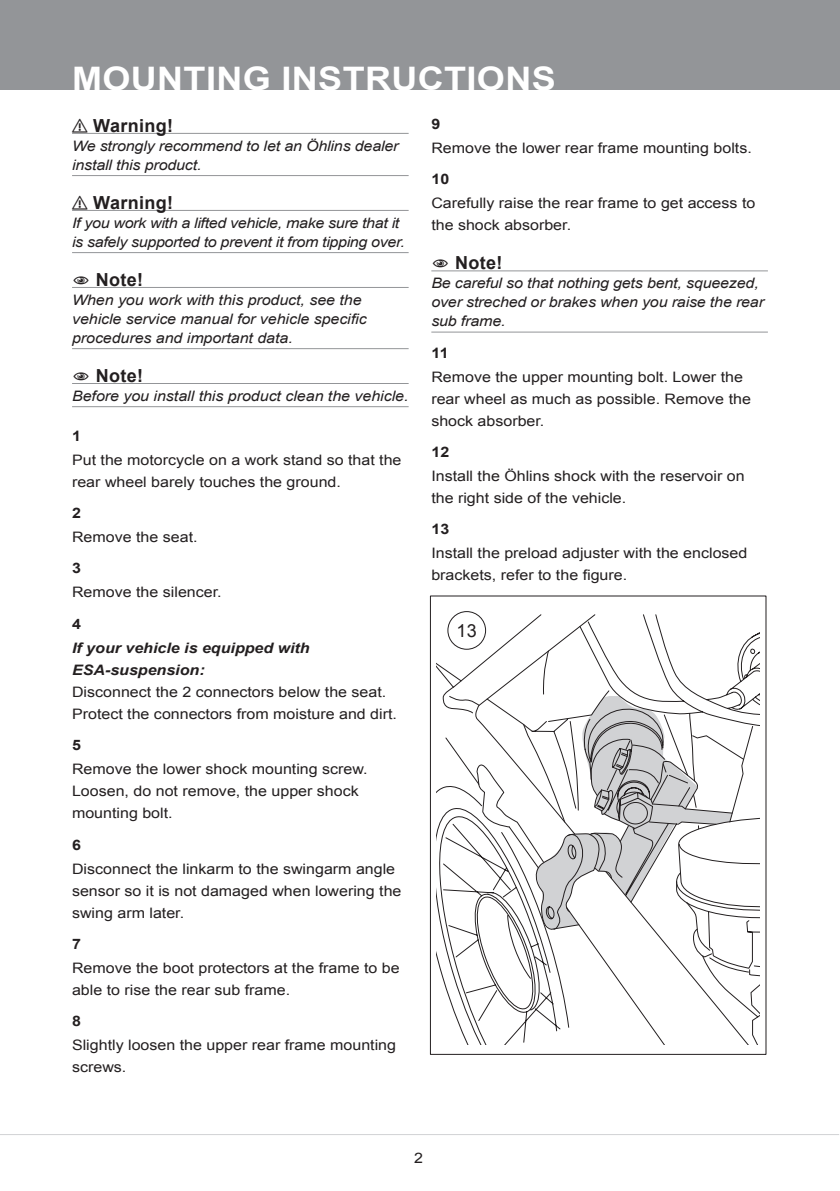
<style>
.page{position:relative;width:840px;height:1191px;background:#fff}
.page>*{position:absolute;margin:0;border:0;box-sizing:border-box;transform-origin:0 0}
._3_Header_Page_heade{font:700 32.4px "Arial";letter-spacing:.01em;color:#fff;scale:1.11 1}
.t1{font:700 18px "Arial";color:#231f20}
._10_Figure_no{font:18px "Arial";color:#231f20}
._6_Body_type{font:14.4px/22px "Arial";color:#231f20;scale:1.11 1}
._9_Body_Type_Italic{font:italic 14.4px/19px "Arial";letter-spacing:-.01em;color:#231f20;scale:1.11 1}
._6_Body_type-2{font:italic 700 14.4px/22px "Arial";color:#231f20;scale:1.11 1}
._7_Body_type_StepNo{font:700 14.4px "Arial";letter-spacing:.02em;color:#231f20;scale:1.11 1}
</style>
<div class="page">
<div style="left:0;top:0;width:839px;height:90px;background:#939598"></div>
<hr style="left:0;top:1134px;width:838px;height:1px;background:#d1d2d4">
<hr style="left:72px;top:133px;width:336px;height:1px;background:#939598">
<hr style="left:72px;top:175px;width:336px;height:1px;background:#939598">
<hr style="left:72px;top:210px;width:336px;height:1px;background:#939598">
<hr style="left:72px;top:252px;width:336px;height:1px;background:#939598">
<hr style="left:72px;top:287px;width:336px;height:1px;background:#939598">
<hr style="left:72px;top:348px;width:336px;height:1px;background:#939598">
<hr style="left:72px;top:383px;width:336px;height:1px;background:#939598">
<hr style="left:72px;top:406px;width:336px;height:1px;background:#939598">
<hr style="left:431px;top:270px;width:336px;height:1px;background:#939598">
<hr style="left:431px;top:332px;width:336px;height:1px;background:#939598">
<svg style="left:436px;top:611px;width:323px;height:434px"></svg>
<div style="left:447px;top:611px;width:38px;height:38px;background:#fff;border-radius:50%"></div>
<div style="left:447px;top:611px;width:39px;height:39px;border:1px solid #231f20;border-radius:50%"></div>
<p class="_3_Header_Page_heade" style="left:72px;top:57px;width:437px">MOUNTING INSTRUCTIONS</p>
<p class="t1" style="left:72px;top:113px;width:26px">⚠⚠WARNING!</p>
<p class="_9_Body_Type_Italic" style="left:72px;top:136px;width:295px">We strongly recommend to let an Öhlins dealer install this product.</p>
<p class="t1" style="left:72px;top:190px;width:26px">⚠⚠WARNING!</p>
<p class="_9_Body_Type_Italic" style="left:72px;top:213px;width:301px">If you work with a lifted vehicle, make sure that it is safely supported to prevent it from tipping over.</p>
<p class="t1" style="left:109px;top:267px;width:36px">NOT E!</p>
<p class="_9_Body_Type_Italic" style="left:72px;top:290px;width:267px">When you work with this product, see the vehicle service manual for vehicle specific procedures and important data.</p>
<p class="t1" style="left:109px;top:363px;width:36px">NOT E!</p>
<p class="_9_Body_Type_Italic" style="left:72px;top:386px;width:304px">Before you install this product clean the vehicle.</p>
<p class="_7_Body_type_StepNo" style="left:431px;top:114px;width:10px">9</p>
<p class="_6_Body_type" style="left:431px;top:137px;width:290px">Remove the lower rear frame mounting bolts.</p>
<p class="_7_Body_type_StepNo" style="left:431px;top:169px;width:18px">10</p>
<p class="_6_Body_type" style="left:431px;top:192px;width:293px">Carefully raise the rear frame to get access to the shock absorber.</p>
<p class="t1" style="left:468px;top:251px;width:36px">NOT E!</p>
<p class="_9_Body_Type_Italic" style="left:431px;top:274px;width:301px">Be careful so that nothing gets bent, squeezed, over streched or brakes when you raise the rear sub frame.</p>
<p class="_7_Body_type_StepNo" style="left:431px;top:343px;width:17px">11</p>
<p class="_6_Body_type" style="left:431px;top:365px;width:289px">Remove the upper mounting bolt. Lower the rear wheel as much as possible. Remove the shock absorber.</p>
<p class="_7_Body_type_StepNo" style="left:431px;top:442px;width:18px">12</p>
<p class="_6_Body_type" style="left:431px;top:465px;width:283px">Install the Öhlins shock with the reservoir on the right side of the vehicle.</p>
<p class="_7_Body_type_StepNo" style="left:431px;top:519px;width:18px">13</p>
<p class="_6_Body_type" style="left:431px;top:542px;width:286px">Install the preload adjuster with the enclosed brackets, refer to the figure.</p>
<p class="_7_Body_type_StepNo" style="left:72px;top:426px;width:10px">1</p>
<p class="_6_Body_type" style="left:72px;top:449px;width:298px">Put the motorcycle on a work stand so that the rear wheel barely touches the ground.</p>
<p class="_7_Body_type_StepNo" style="left:72px;top:503px;width:10px">2</p>
<p class="_6_Body_type" style="left:72px;top:526px;width:114px">Remove the seat.</p>
<p class="_7_Body_type_StepNo" style="left:72px;top:559px;width:10px">3</p>
<p class="_6_Body_type" style="left:72px;top:581px;width:136px">Remove the silencer.</p>
<p class="_7_Body_type_StepNo" style="left:72px;top:614px;width:10px">4</p>
<p class="_6_Body_type-2" style="left:72px;top:637px;width:215px">If your vehicle is equipped with<br>ESA-suspension:</p>
<p class="_6_Body_type" style="left:72px;top:681px;width:294px">Disconnect the 2 connectors below the seat.<br>Protect the connectors from moisture and dirt.</p>
<p class="_7_Body_type_StepNo" style="left:72px;top:735px;width:10px">5</p>
<p class="_6_Body_type" style="left:72px;top:758px;width:267px">Remove the lower shock mounting screw.</p>
<p class="_6_Body_type" style="left:72px;top:780px;width:260px">Loosen, do not remove, the upper shock mounting bolt.</p>
<p class="_7_Body_type_StepNo" style="left:72px;top:835px;width:10px">6</p>
<p class="_6_Body_type" style="left:72px;top:857px;width:298px">Disconnect the linkarm to the swingarm angle sensor so it is not damaged when lowering the swing arm later.</p>
<p class="_7_Body_type_StepNo" style="left:72px;top:934px;width:10px">7</p>
<p class="_6_Body_type" style="left:72px;top:957px;width:296px">Remove the boot protectors at the frame to be able to rise the rear sub frame.</p>
<p class="_7_Body_type_StepNo" style="left:72px;top:1011px;width:10px">8</p>
<p class="_6_Body_type" style="left:72px;top:1034px;width:293px">Slightly loosen the upper rear frame mounting screws.</p>
<p class="_10_Figure_no" style="left:456px;top:618px;width:22px">13</p>
<p class="_6_Body_type" style="left:414px;top:1147px;width:10px">2</p>
</div>
